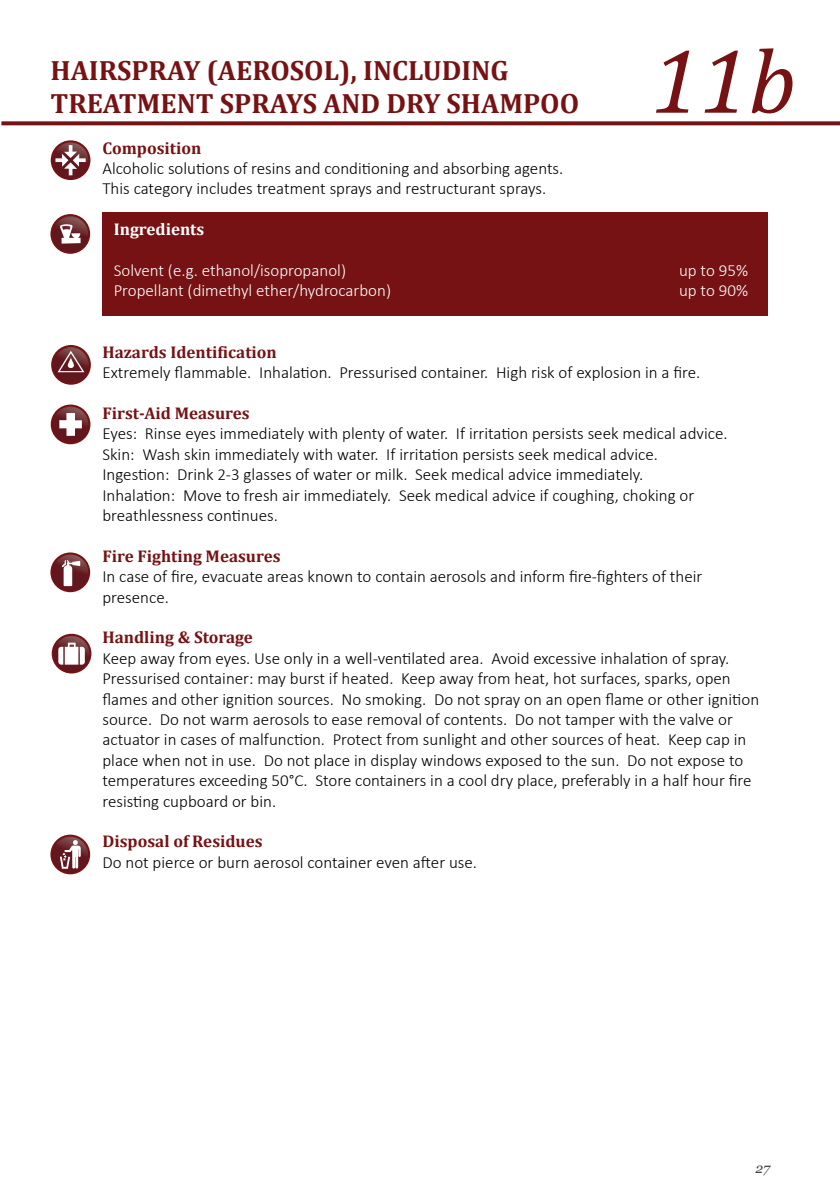
<style>
.page{position:relative;width:840px;height:1191px;background:#fff}
.page>*{position:absolute;margin:0;border:0;box-sizing:border-box;transform-origin:0 0}
.t1{font:italic 92px "Cambria";color:#761213}
.t2{font:700 28px/33.6px "Cambria";color:#761213}
.t3{font:300 17px/20.4px "Calibri";color:#000}
.t4{font:700 17px "Cambria";color:#761213}
.t5{font:300 17px "Calibri";color:#fff}
.t6{font:700 17px "Cambria";color:#fff}
.t7{font:italic 13.8px "Georgia";color:#4e4542}
</style>
<div class="page">
<svg style="left:1px;top:121px;width:838px;height:4px;fill:#761213"></svg>
<div style="left:102px;top:213px;width:665px;height:103px;background:#761213"></div>
<svg style="left:51px;top:345px;width:40px;height:40px"></svg>
<img style="left:53px;top:347px;width:36px;height:36px;border-radius:18px">
<svg style="left:58px;top:351px;width:26px;height:21px"></svg>
<svg style="left:51px;top:404px;width:39px;height:40px"></svg>
<img style="left:53px;top:406px;width:35px;height:36px;border-radius:18px">
<svg style="left:59px;top:413px;width:23px;height:23px"></svg>
<svg style="left:52px;top:634px;width:39px;height:39px"></svg>
<img style="left:54px;top:636px;width:35px;height:35px;border-radius:18px">
<svg style="left:58px;top:642px;width:27px;height:22px"></svg>
<svg style="left:50px;top:834px;width:40px;height:40px"></svg>
<img style="left:52px;top:836px;width:36px;height:36px;border-radius:18px">
<svg style="left:60px;top:840px;width:21px;height:29px"></svg>
<svg style="left:51px;top:140px;width:39px;height:40px"></svg>
<img style="left:53px;top:142px;width:35px;height:36px;border-radius:18px">
<svg style="left:55px;top:145px;width:31px;height:30px"></svg>
<svg style="left:50px;top:214px;width:40px;height:40px"></svg>
<img style="left:52px;top:216px;width:36px;height:36px;border-radius:18px">
<svg style="left:60px;top:224px;width:20px;height:20px"></svg>
<svg style="left:50px;top:552px;width:40px;height:40px"></svg>
<img style="left:52px;top:554px;width:36px;height:36px;border-radius:18px">
<svg style="left:62px;top:560px;width:18px;height:26px"></svg>
<h2 class="t2" style="left:50px;top:52px;width:530px">HAIRSPRAY (AEROSOL), INCLUDING<br>TREATMENT SPRAYS AND DRY SHAMPOO</h2>
<h1 class="t1" style="left:650px;top:16px;width:147px">11b</h1>
<p class="t4" style="left:102px;top:136px;width:100px">Composition</p>
<p class="t3" style="left:102px;top:158px;width:462px">Alcoholic solutions of resins and conditioning and absorbing agents.<br>This category includes treatment sprays and restructurant sprays.</p>
<p class="t6" style="left:114px;top:217px;width:92px">Ingredients</p>
<p class="t5" style="left:114px;top:260px;width:234px">Solvent (e.g. ethanol/isopropanol)</p>
<p class="t5" style="left:678px;top:260px;width:70px">up to 95%</p>
<p class="t5" style="left:114px;top:280px;width:279px">Propellant (dimethyl ether/hydrocarbon)</p>
<p class="t5" style="left:678px;top:280px;width:70px">up to 90%</p>
<p class="t4" style="left:102px;top:340px;width:176px">Hazards Identification</p>
<p class="t3" style="left:102px;top:362px;width:599px">Extremely flammable. Inhalation. Pressurised container. High risk of explosion in a fire.</p>
<p class="t4" style="left:102px;top:401px;width:149px">First-Aid Measures</p>
<p class="t3" style="left:102px;top:423px;width:626px">Eyes: Rinse eyes immediately with plenty of water. If irritation persists seek medical advice.<br>Skin: Wash skin immediately with water. If irritation persists seek medical advice.<br>Ingestion: Drink 2-3 glasses of water or milk. Seek medical advice immediately.<br>Inhalation: Move to fresh air immediately. Seek medical advice if coughing, choking or breathlessness continues.</p>
<p class="t4" style="left:102px;top:544px;width:179px">Fire Fighting Measures</p>
<p class="t3" style="left:102px;top:566px;width:601px">In case of fire, evacuate areas known to contain aerosols and inform fire-fighters of their presence.</p>
<p class="t4" style="left:102px;top:625px;width:152px">Handling &amp; Storage</p>
<p class="t3" style="left:102px;top:648px;width:658px">Keep away from eyes. Use only in a well-ventilated area. Avoid excessive inhalation of spray.<br>Pressurised container: may burst if heated. Keep away from heat, hot surfaces, sparks, open flames and other ignition sources. No smoking. Do not spray on an open flame or other ignition source. Do not warm aerosols to ease removal of contents. Do not tamper with the valve or actuator in cases of malfunction. Protect from sunlight and other sources of heat. Keep cap in place when not in use. Do not place in display windows exposed to the sun. Do not expose to temperatures exceeding 50°C. Store containers in a cool dry place, preferably in a half hour fire resisting cupboard or bin.</p>
<p class="t4" style="left:102px;top:829px;width:162px">Disposal of Residues</p>
<p class="t3" style="left:102px;top:852px;width:376px">Do not pierce or burn aerosol container even after use.</p>
<p class="t7" style="left:755px;top:1159px;width:16px">27</p>
</div>
